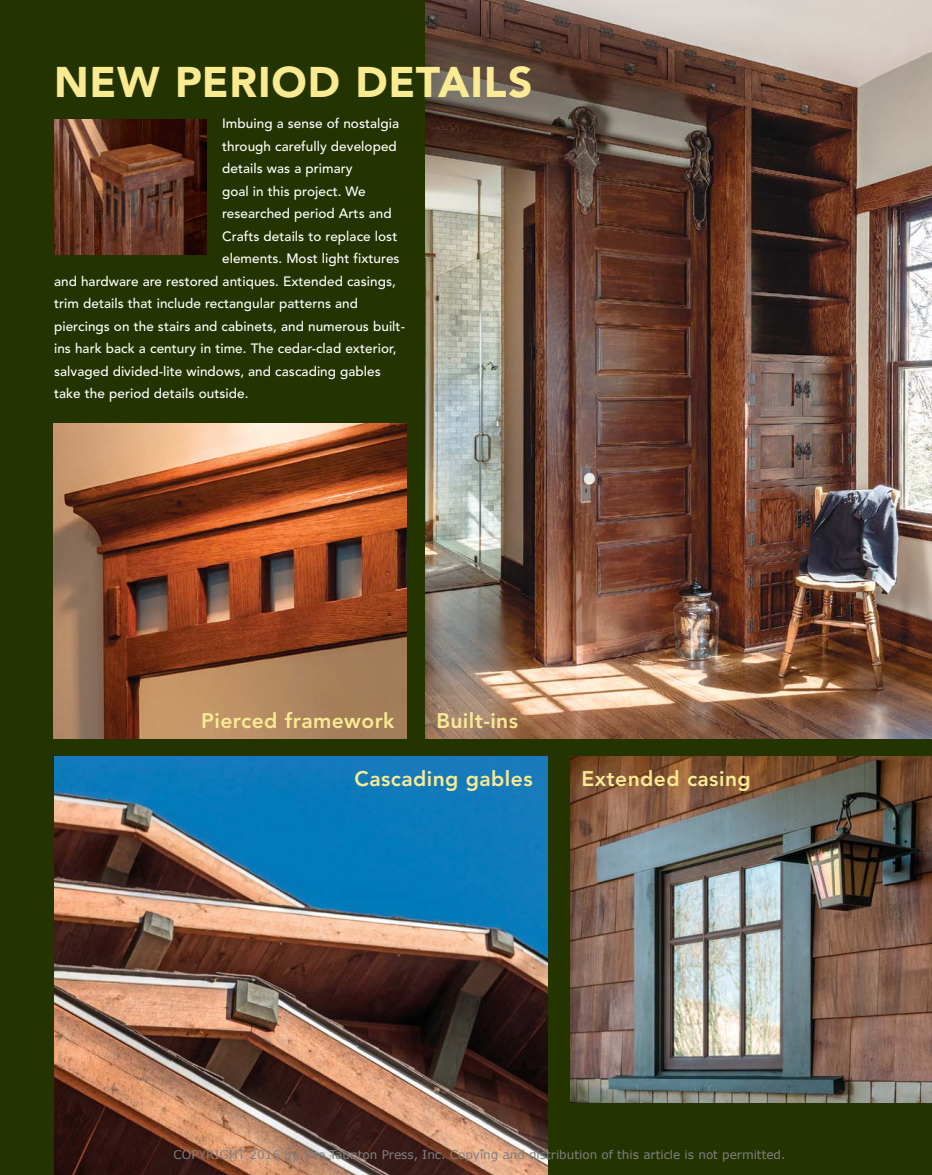
<style>
.page{position:relative;width:932px;height:1175px;background:#fff}
.page>*{position:absolute;margin:0;border:0;box-sizing:border-box;transform-origin:0 0}
.t1{font:900 42.6px "Avenir LT Std";letter-spacing:.015em;color:#faeb93}
.t2{font:800 21px "Avenir LT Std";letter-spacing:.02em;color:#faeb93}
.t3{font:500 13.5px "Avenir LT Std";letter-spacing:.005em;color:#fff}
.t4{font:12px "Verdana";color:#808080}
</style>
<div class="page">
<div style="left:0;top:0;width:932px;height:1174px;background:#243400"></div>
<img style="left:426px;top:0;width:506px;height:738px">
<img style="left:54px;top:423px;width:352px;height:315px">
<img style="left:570px;top:756px;width:362px;height:346px">
<img style="left:54px;top:756px;width:494px;height:418px">
<img style="left:54px;top:120px;width:152px;height:135px">
<h1 class="t1" style="left:54px;top:56px;width:480px">NEW PERIOD DETAILS</h1>
<p class="t3" style="left:222px;top:115px;width:179px">Imbuing a sense of nostalgia</p>
<p class="t3" style="left:222px;top:138px;width:176px">through carefully developed</p>
<p class="t3" style="left:222px;top:160px;width:132px">details was a primary</p>
<p class="t3" style="left:222px;top:183px;width:145px">goal in this project. We</p>
<p class="t3" style="left:222px;top:206px;width:171px">researched period Arts and</p>
<p class="t3" style="left:222px;top:228px;width:177px">Crafts details to replace lost</p>
<p class="t3" style="left:222px;top:251px;width:179px">elements. Most light fixtures</p>
<p class="t3" style="left:54px;top:273px;width:343px">and hardware are restored antiques. Extended casings,</p>
<p class="t3" style="left:54px;top:296px;width:305px">trim details that include rectangular patterns and</p>
<p class="t3" style="left:54px;top:318px;width:352px">piercings on the stairs and cabinets, and numerous built-</p>
<p class="t3" style="left:54px;top:341px;width:344px">ins hark back a century in time. The cedar-clad exterior,</p>
<p class="t3" style="left:54px;top:363px;width:328px">salvaged divided-lite windows, and cascading gables</p>
<p class="t3" style="left:54px;top:386px;width:196px">take the period details outside.</p>
<h2 class="t2" style="left:201px;top:708px;width:195px">Pierced framework</h2>
<h2 class="t2" style="left:436px;top:708px;width:83px">Built-ins</h2>
<h2 class="t2" style="left:354px;top:766px;width:180px">Cascading gables</h2>
<h2 class="t2" style="left:581px;top:766px;width:171px">Extended casing</h2>
<p class="t4" style="left:174px;top:1146px;width:613px">COPYRIGHT 2016 by The Taunton Press, Inc. Copying and distribution of this article is not permitted.</p>
</div>
